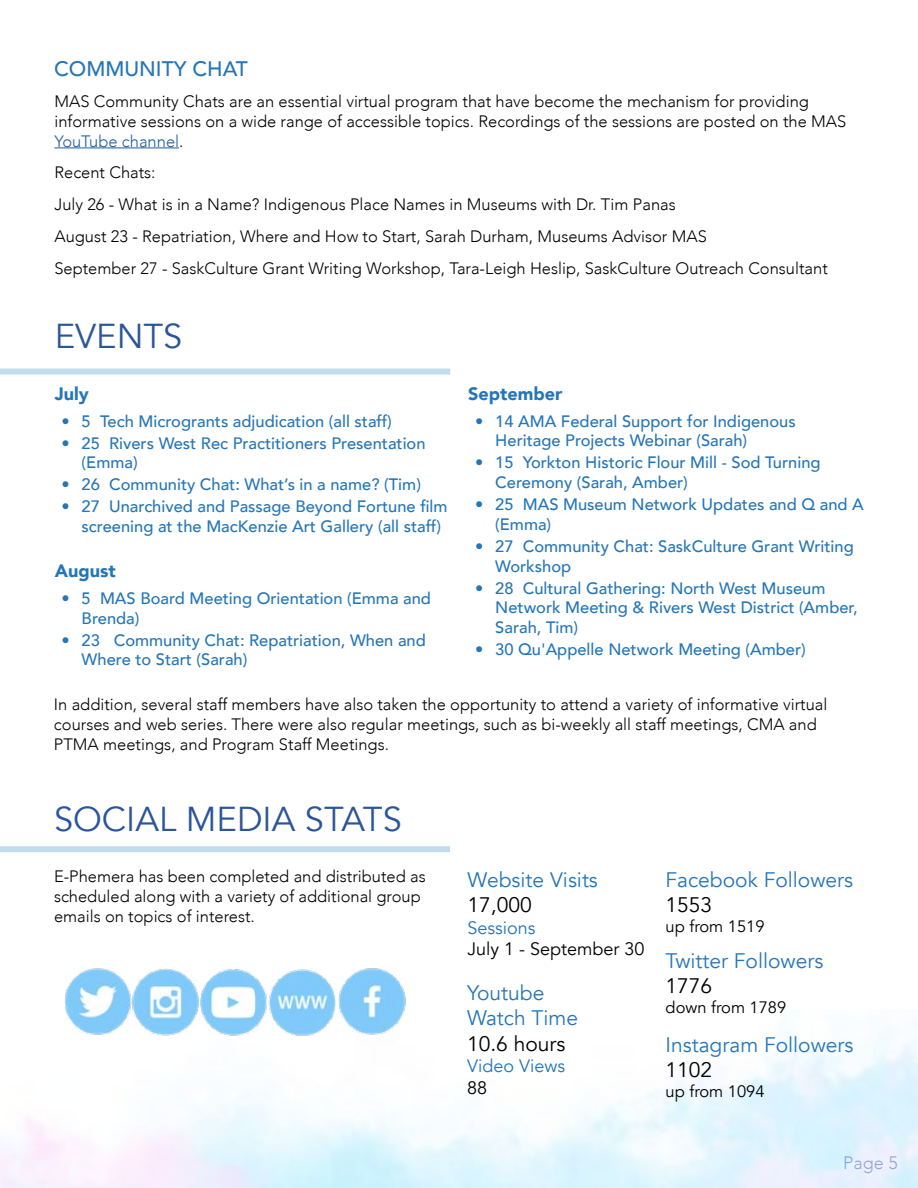
<style>
.page{position:relative;width:918px;height:1188px;background:#fff}
.page>*{position:absolute;margin:0;border:0;box-sizing:border-box;transform-origin:0 0}
.t1{font:34.5px "Avenir";color:#2b559a}
.t2{font:21px/25.2px "Avenir";color:#2576b9}
.t3{font:21px "Avenir";color:#000}
.t4{font:500 21px "Avenir";color:#2576b8}
.t5{font:900 18px "Avenir";color:#2576b8}
.t6{font:18px "Avenir";color:#000}
.t7{font:18px "Avenir";color:#2576b9}
.t8{font:300 18px "Avenir";color:#2b559a}
.t9{font:300 16.5px/19.8px "Avenir";color:#000}
.t10{font:500 16.5px/19.8px "Avenir";color:#2576b8}
.t11{font:16.5px "Avenir";color:#000}
.s1{color:#215e9e}
</style>
<div class="page">
<hr style="left:54px;top:148px;width:125px;height:1px;background:#215e9e">
<div style="left:0;top:369px;width:450px;height:6px;background:#c0dcee"></div>
<img style="left:64px;top:968px;width:342px;height:69px">
<div style="left:0;top:846px;width:450px;height:6px;background:#c0dcee"></div>
<p class="t4" style="left:54px;top:50px;width:195px">COMMUNITY CHAT</p>
<p class="t9" style="left:54px;top:92px;width:793px">MAS Community Chats are an essential virtual program that have become the mechanism for providing informative sessions on a wide range of accessible topics. Recordings of the sessions are posted on the MAS<br><span class="s1">YouTube channel</span>.</p>
<p class="t9" style="left:54px;top:157px;width:775px;line-height:31.8px">Recent Chats:<br>July 26 - What is in a Name? Indigenous Place Names in Museums with Dr. Tim Panas<br>August 23 - Repatriation, Where and How to Start, Sarah Durham, Museums Advisor MAS<br>September 27 - SaskCulture Grant Writing Workshop, Tara-Leigh Heslip, SaskCulture Outreach Consultant</p>
<h1 class="t1" style="left:55px;top:315px;width:129px">EVENTS</h1>
<p class="t5" style="left:55px;top:378px;width:36px">July</p>
<p class="t10" style="left:61px;top:410px;width:332px">• 5 Tech Microgrants adjudication (all staff)</p>
<p class="t10" style="left:82px;top:432px;width:345px;text-indent:-20px">• 25 Rivers West Rec Practitioners Presentation (Emma)</p>
<p class="t10" style="left:61px;top:474px;width:361px">• 26 Community Chat: What’s in a name? (Tim)</p>
<p class="t10" style="left:82px;top:496px;width:367px;text-indent:-20px">• 27 Unarchived and Passage Beyond Fortune film screening at the MacKenzie Art Gallery (all staff)</p>
<p class="t5" style="left:55px;top:556px;width:63px">August</p>
<p class="t10" style="left:82px;top:587px;width:351px;text-indent:-20px">• 5 MAS Board Meeting Orientation (Emma and<br>Brenda)</p>
<p class="t10" style="left:82px;top:629px;width:346px;text-indent:-20px">• 23 Community Chat: Repatriation, When and<br>Where to Start (Sarah)</p>
<p class="t5" style="left:468px;top:378px;width:96px">September</p>
<p class="t10" style="left:495px;top:410px;width:302px;text-indent:-20px">• 14 AMA Federal Support for Indigenous<br>Heritage Projects Webinar (Sarah)</p>
<p class="t10" style="left:495px;top:452px;width:327px;text-indent:-20px">• 15 Yorkton Historic Flour Mill - Sod Turning<br>Ceremony (Sarah, Amber)</p>
<p class="t10" style="left:495px;top:494px;width:370px;text-indent:-20px">• 25 MAS Museum Network Updates and Q and A (Emma)</p>
<p class="t10" style="left:495px;top:535px;width:360px;text-indent:-20px">• 27 Community Chat: SaskCulture Grant Writing<br>Workshop</p>
<p class="t10" style="left:495px;top:577px;width:364px;text-indent:-20px">• 28 Cultural Gathering: North West Museum<br>Network Meeting &amp; Rivers West District (Amber,<br>Sarah, Tim)</p>
<p class="t10" style="left:475px;top:639px;width:332px">• 30 Qu'Appelle Network Meeting (Amber)</p>
<p class="t9" style="left:54px;top:694px;width:775px">In addition, several staff members have also taken the opportunity to attend a variety of informative virtual courses and web series. There were also regular meetings, such as bi-weekly all staff meetings, CMA and<br>PTMA meetings, and Program Staff Meetings.</p>
<h1 class="t1" style="left:54px;top:798px;width:349px">SOCIAL MEDIA STATS</h1>
<p class="t9" style="left:54px;top:867px;width:373px">E-Phemera has been completed and distributed as scheduled along with a variety of additional group emails on topics of interest.</p>
<p class="t2" style="left:468px;top:867px;width:132px">Website Visits</p>
<p class="t3" style="left:468px;top:892px;width:66px">17,000</p>
<p class="t7" style="left:468px;top:917px;width:70px">Sessions</p>
<p class="t6" style="left:468px;top:938px;width:179px">July 1 - September 30</p>
<p class="t2" style="left:467px;top:981px;width:113px">Youtube<br>Watch Time</p>
<p class="t3" style="left:467px;top:1031px;width:100px">10.6 hours</p>
<p class="t7" style="left:467px;top:1055px;width:100px">Video Views</p>
<p class="t6" style="left:467px;top:1077px;width:22px">88</p>
<p class="t2" style="left:666px;top:867px;width:189px">Facebook Followers</p>
<p class="t3" style="left:666px;top:892px;width:48px">1553</p>
<p class="t11" style="left:666px;top:916px;width:101px">up from 1519</p>
<p class="t2" style="left:666px;top:949px;width:159px">Twitter Followers</p>
<p class="t3" style="left:666px;top:973px;width:48px">1776</p>
<p class="t11" style="left:666px;top:997px;width:122px">down from 1789</p>
<p class="t2" style="left:666px;top:1032px;width:189px">Instagram Followers</p>
<p class="t3" style="left:666px;top:1057px;width:48px">1102</p>
<p class="t11" style="left:666px;top:1081px;width:101px">up from 1094</p>
<p class="t8" style="left:843px;top:1152px;width:56px">Page 5</p>
</div>
